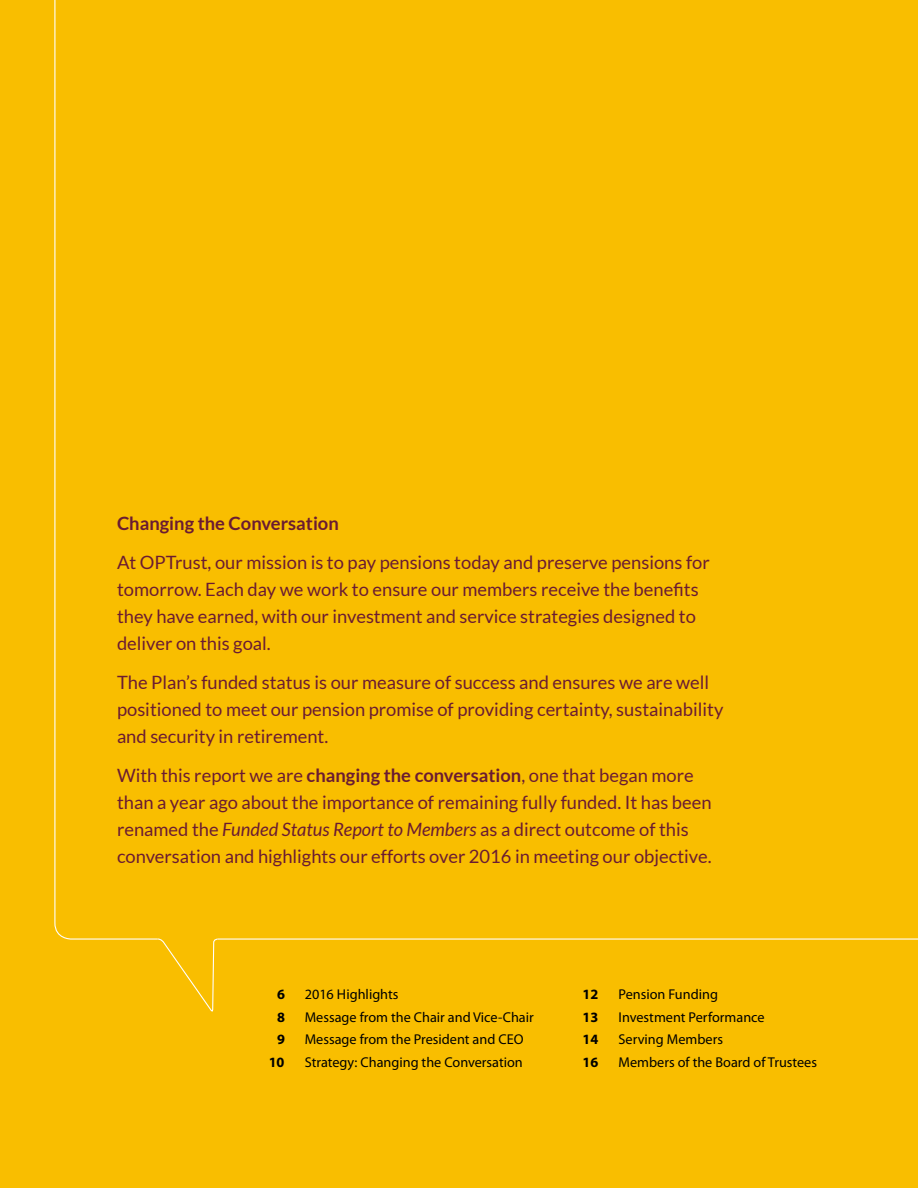
<style>
.page{position:relative;width:918px;height:1188px;background:#f9be00}
.page>*{position:absolute;margin:0;border:0;box-sizing:border-box;transform-origin:0 0}
.t1{font:18.3px/27px "Lato";color:#6a1b32}
.t2{font:700 18.3px "Lato";color:#6a1b32}
.t3{font:14.25px "Myriad Pro";color:#000}
.t4{font:700 14.25px "Myriad Pro";color:#000}
.s1{font-weight:700}
.s2{font-style:italic}
</style>
<div class="page">
<hr style="left:217px;top:939px;width:701px;height:1px;background:#fff">
<svg style="left:159px;top:938px;width:60px;height:74px"></svg>
<svg style="left:54px;top:0;width:105px;height:940px"></svg>
<p class="t2" style="left:117px;top:513px;width:223px">Changing the Conversation</p>
<p class="t1" style="left:117px;top:549px;width:594px">At OPTrust, our mission is to pay pensions today and preserve pensions for tomorrow. Each day we work to ensure our members receive the benefits they have earned, with our investment and service strategies designed to deliver on this goal.</p>
<p class="t1" style="left:117px;top:669px;width:608px">The Plan’s funded status is our measure of success and ensures we are well positioned to meet our pension promise of providing certainty, sustainability and security in retirement.</p>
<p class="t1" style="left:117px;top:762px;width:596px">With this report we are <span class="s1">changing the conversation</span>, one that began more than a year ago about the importance of remaining fully funded. It has been renamed the <span class="s2">Funded Status Report to Members</span> as a direct outcome of this conversation and highlights our efforts over 2016 in meeting our objective.</p>
<p class="t4" style="left:277px;top:985px;width:9px">6</p>
<p class="t3" style="left:305px;top:986px;width:95px">2016 Highlights</p>
<p class="t4" style="left:277px;top:1008px;width:9px">8</p>
<p class="t3" style="left:305px;top:1008px;width:231px">Message from the Chair and Vice-Chair</p>
<p class="t4" style="left:277px;top:1030px;width:9px">9</p>
<p class="t3" style="left:305px;top:1031px;width:220px">Message from the President and CEO</p>
<p class="t4" style="left:269px;top:1053px;width:17px">10</p>
<p class="t3" style="left:305px;top:1053px;width:220px">Strategy: Changing the Conversation</p>
<p class="t4" style="left:583px;top:985px;width:17px">12</p>
<p class="t3" style="left:619px;top:986px;width:101px">Pension Funding</p>
<p class="t4" style="left:583px;top:1008px;width:17px">13</p>
<p class="t3" style="left:619px;top:1008px;width:148px">Investment Performance</p>
<p class="t4" style="left:583px;top:1030px;width:17px">14</p>
<p class="t3" style="left:619px;top:1031px;width:106px">Serving Members</p>
<p class="t4" style="left:583px;top:1053px;width:17px">16</p>
<p class="t3" style="left:619px;top:1053px;width:200px">Members of the Board of Trustees</p>
</div>
